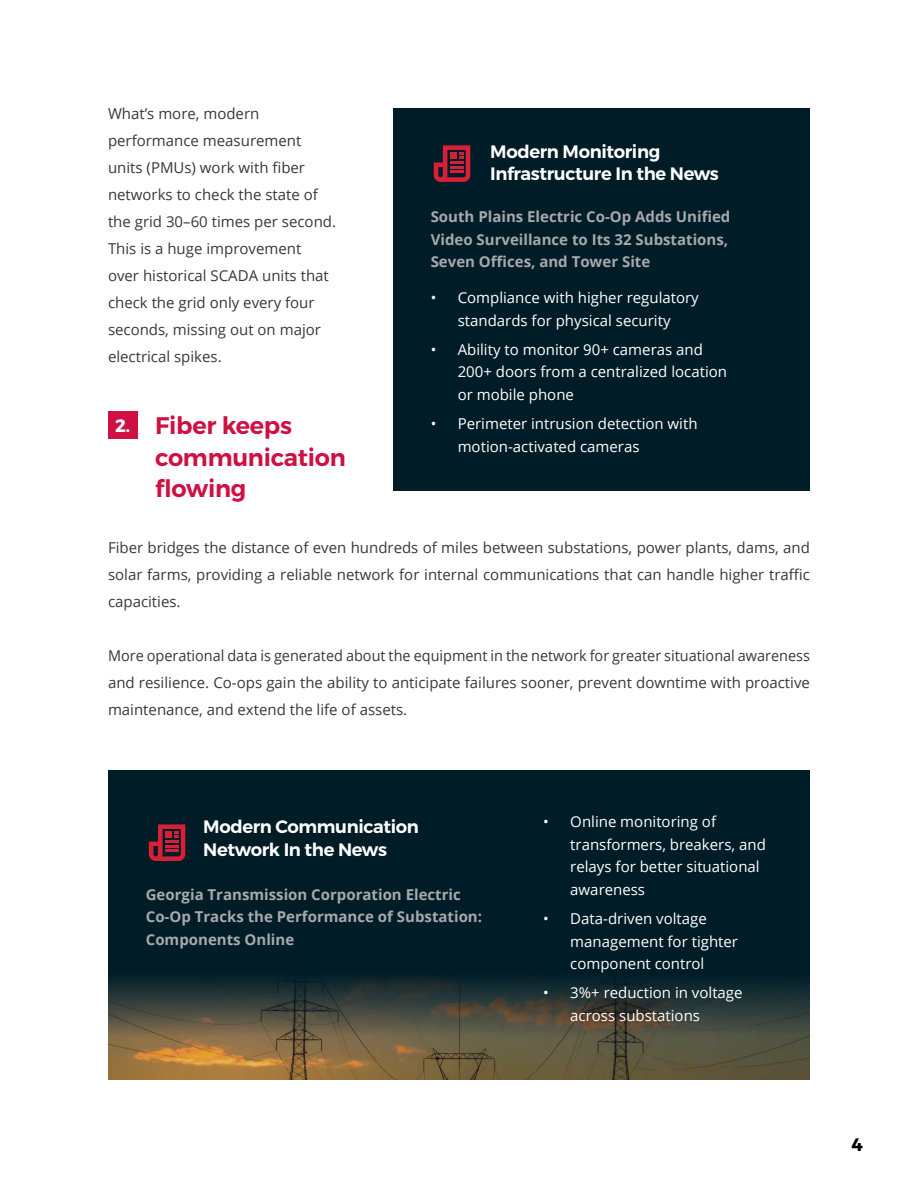
<style>
.page{position:relative;width:918px;height:1188px;background:#fff}
.page>*{position:absolute;margin:0;border:0;box-sizing:border-box;transform-origin:0 0}
.t1{font:600 24px/31.5px "Montserrat";letter-spacing:-.01em;color:#ce1042}
.t2{font:600 18px/22.5px "Montserrat";letter-spacing:-.02em;color:#fff}
.t3{font:700 18px "Montserrat";color:#000}
.t4{font:15px/27px "Open Sans";color:#383839}
.t5{font:15px/22.5px "Open Sans";color:#fff}
.t6{font:15px/27px "Open Sans";color:#383839;text-align:justify;scale:.96 1}
.t7{font:700 15px/22.5px "Open Sans";color:#a7a9ac}
.s1{font-weight:700;font-size:18px;color:#fff}
</style>
<div class="page">
<div style="left:393px;top:108px;width:417px;height:382px;background:#001d27"></div>
<div style="left:108px;top:770px;width:702px;height:195px;background:#001d27"></div>
<svg style="left:434px;top:145px;width:36px;height:37px"></svg>
<div style="left:108px;top:411px;width:29px;height:28px;background:#ce1042"></div>
<img style="left:108px;top:965px;width:702px;height:115px">
<svg style="left:149px;top:824px;width:36px;height:37px"></svg>
<p class="t4" style="left:108px;top:100px;width:230px">What’s more, modern performance measurement units (PMUs) work with fiber networks to check the state of the grid 30–60 times per second.<br>This is a huge improvement over historical SCADA units that check the grid only every four seconds, missing out on major electrical spikes.</p>
<p class="t2" style="left:490px;top:140px;width:230px">Modern Monitoring<br>Infrastructure In the News</p>
<p class="t7" style="left:431px;top:205px;width:301px">South Plains Electric Co-Op Adds Unified<br>Video Surveillance to Its 32 Substations,<br>Seven Offices, and Tower Site</p>
<p class="t5" style="left:431px;top:286px;width:270px;text-align:center">• Compliance with higher regulatory standards for physical security</p>
<p class="t5" style="left:458px;top:338px;width:271px;text-indent:-27px">• Ability to monitor 90+ cameras and<br>200+ doors from a centralized location or mobile phone</p>
<p class="t5" style="left:458px;top:412px;width:241px;text-indent:-27px">• Perimeter intrusion detection with motion-activated cameras</p>
<h1 class="t1" style="left:155px;top:410px;width:192px;text-indent:-40px"><span class="s1">2.</span> Fiber keeps communication flowing</h1>
<p class="t4" style="left:108px;top:533px;width:704px;text-align:justify">Fiber bridges the distance of even hundreds of miles between substations, power plants, dams, and solar farms, providing a reliable network for internal communications that can handle higher traffic capacities.</p>
<p class="t6" style="left:108px;top:641px;width:733px">More operational data is generated about the equipment in the network for greater situational awareness and resilience. Co-ops gain the ability to anticipate failures sooner, prevent downtime with proactive maintenance, and extend the life of assets.</p>
<p class="t2" style="left:203px;top:816px;width:217px">Modern Communication<br>Network In the News</p>
<p class="t7" style="left:146px;top:883px;width:338px">Georgia Transmission Corporation Electric<br>Co-Op Tracks the Performance of Substation:<br>Components Online</p>
<p class="t5" style="left:570px;top:810px;width:197px;text-indent:-27px">• Online monitoring of transformers, breakers, and relays for better situational awareness</p>
<p class="t5" style="left:570px;top:907px;width:169px;text-indent:-27px">• Data-driven voltage management for tighter component control</p>
<p class="t5" style="left:570px;top:981px;width:174px;text-indent:-27px">• 3%+ reduction in voltage across substations</p>
<p class="t3" style="left:851px;top:1134px;width:13px">4</p>
</div>
